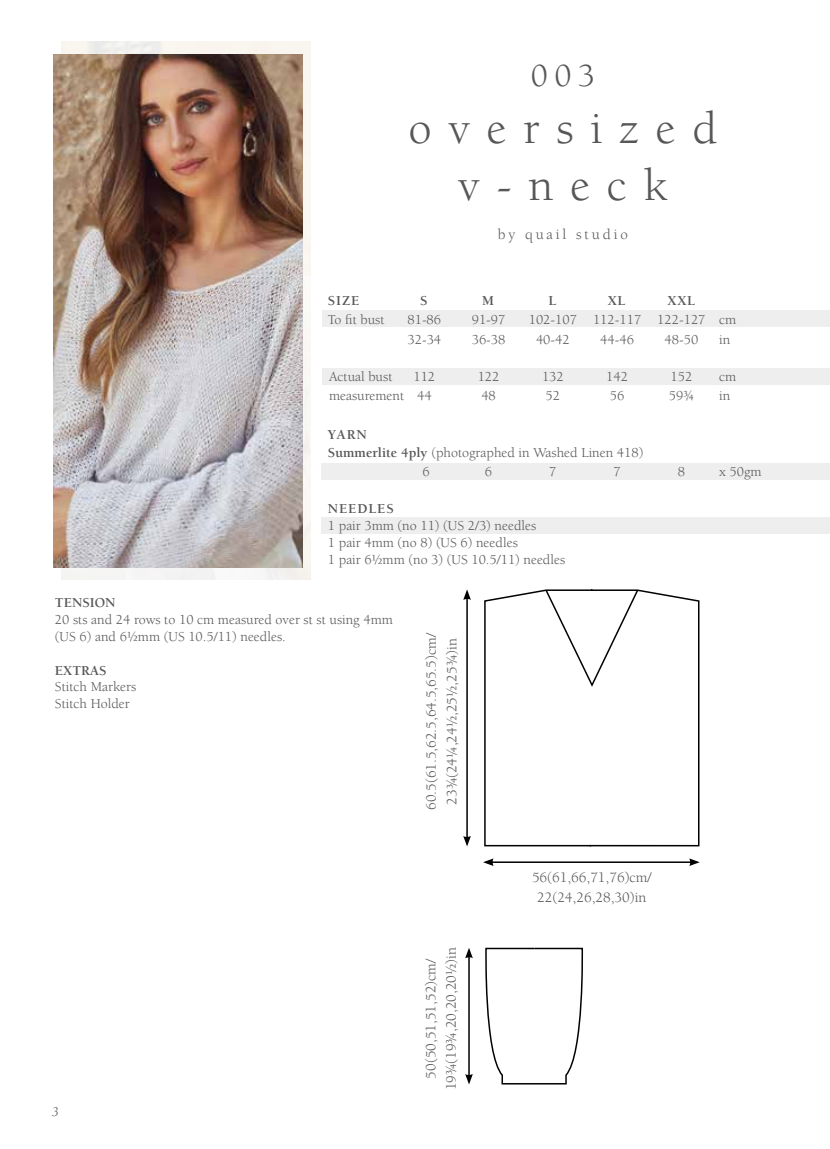
<style>
.page{position:relative;width:830px;height:1149px;background:#fff}
.page>*{position:absolute;margin:0;border:0;box-sizing:border-box;transform-origin:0 0}
.t1{font:46.5px/56.7px "Berkeley Std";letter-spacing:.36em;color:#575756;text-align:center}
.t2{font:33px "Berkeley Std";color:#575756}
.t3{font:15px "Berkeley Std";letter-spacing:.19em;color:#575756}
.t4{font:14.7px/20.5px "Berkeley Std";color:#575756;text-align:center}
.t5{font:13.95px/17.1px "Berkeley Std";color:#575756}
.t6{font:700 13.95px "Berkeley Std";letter-spacing:.06em;color:#575756}
.t7{font:700 13.95px "Berkeley Std";color:#575756}
.t8{font:italic 13.5px "Berkeley Std";color:#575756}
.s1{font-weight:700}
</style>
<div class="page">
<img style="left:61px;top:42px;width:249px;height:537px">
<img style="left:53px;top:54px;width:249px;height:513px">
<div style="left:322px;top:310px;width:507px;height:17px;background:#efeeef"></div>
<div style="left:322px;top:368px;width:507px;height:16px;background:#efeeef"></div>
<div style="left:321px;top:462px;width:508px;height:17px;background:#efeeef"></div>
<div style="left:321px;top:516px;width:508px;height:17px;background:#efeeef"></div>
<hr style="left:466px;top:597px;width:1px;height:241px;background:#000">
<svg style="left:463px;top:589px;width:7px;height:10px"></svg>
<svg style="left:463px;top:835px;width:7px;height:11px"></svg>
<hr style="left:491px;top:861px;width:200px;height:1px;background:#000">
<svg style="left:483px;top:858px;width:10px;height:7px"></svg>
<svg style="left:688px;top:858px;width:11px;height:7px"></svg>
<svg style="left:484px;top:589px;width:216px;height:257px"></svg>
<hr style="left:468px;top:955px;width:1px;height:120px;background:#000">
<svg style="left:465px;top:948px;width:7px;height:9px"></svg>
<svg style="left:465px;top:1073px;width:7px;height:11px"></svg>
<svg style="left:485px;top:947px;width:99px;height:137px"></svg>
<h2 class="t2" style="left:530px;top:58px;width:65px">003</h2>
<h1 class="t1" style="left:408px;top:100px;width:310px">oversized v-neck</h1>
<p class="t3" style="left:497px;top:226px;width:131px">by quail studio</p>
<p class="t6" style="left:328px;top:293px;width:33px">SIZE</p>
<p class="t6" style="left:420px;top:293px;width:9px">S</p>
<p class="t6" style="left:482px;top:293px;width:13px">M</p>
<p class="t6" style="left:548px;top:293px;width:10px">L</p>
<p class="t6" style="left:607px;top:293px;width:19px">XL</p>
<p class="t6" style="left:667px;top:293px;width:29px">XXL</p>
<p class="t5" style="left:328px;top:311px;width:58px">To fit bust</p>
<p class="t5" style="left:407px;top:311px;width:35px">81-86</p>
<p class="t5" style="left:471px;top:311px;width:35px">91-97</p>
<p class="t5" style="left:528px;top:311px;width:209px">102-107 112-117 122-127 cm</p>
<p class="t5" style="left:407px;top:331px;width:35px">32-34</p>
<p class="t5" style="left:471px;top:331px;width:35px">36-38</p>
<p class="t5" style="left:535px;top:331px;width:35px">40-42</p>
<p class="t5" style="left:600px;top:331px;width:35px">44-46</p>
<p class="t5" style="left:664px;top:331px;width:35px">48-50</p>
<p class="t5" style="left:718px;top:331px;width:13px">in</p>
<p class="t5" style="left:413px;top:368px;width:23px">112</p>
<p class="t5" style="left:477px;top:368px;width:23px">122</p>
<p class="t5" style="left:541px;top:368px;width:23px">132</p>
<p class="t5" style="left:606px;top:368px;width:23px">142</p>
<p class="t5" style="left:670px;top:368px;width:23px">152</p>
<p class="t5" style="left:718px;top:368px;width:19px">cm</p>
<p class="t5" style="left:417px;top:387px;width:16px">44</p>
<p class="t5" style="left:481px;top:387px;width:16px">48</p>
<p class="t5" style="left:545px;top:387px;width:16px">52</p>
<p class="t5" style="left:609px;top:387px;width:16px">56</p>
<p class="t5" style="left:668px;top:387px;width:27px">59¾</p>
<p class="t5" style="left:718px;top:387px;width:13px">in</p>
<p class="t5" style="left:328px;top:426px;width:317px"><span class="s1">YARN<br>Summerlite 4ply</span> (photographed in Washed Linen 418)</p>
<p class="t5" style="left:422px;top:463px;width:9px">6</p>
<p class="t5" style="left:484px;top:463px;width:9px">6</p>
<p class="t5" style="left:549px;top:463px;width:9px">7</p>
<p class="t5" style="left:613px;top:463px;width:9px">7</p>
<p class="t5" style="left:677px;top:463px;width:9px">8</p>
<p class="t5" style="left:718px;top:463px;width:44px">x 50gm</p>
<p class="t6" style="left:328px;top:501px;width:67px">NEEDLES</p>
<p class="t5" style="left:328px;top:517px;width:239px">1 pair 3mm (no 11) (US 2/3) needles<br>1 pair 4mm (no 8) (US 6) needles<br>1 pair 6½mm (no 3) (US 10.5/11) needles</p>
<p class="t5" style="left:329px;top:366px;width:77px;line-height:19.5px">Actual bust measurement</p>
<p class="t7" style="left:55px;top:595px;width:62px">TENSION</p>
<p class="t5" style="left:55px;top:611px;width:339px">20 sts and 24 rows to 10 cm measured over st st using 4mm (US 6) and 6½mm (US 10.5/11) needles.</p>
<p class="t6" style="left:55px;top:662px;width:53px">EXTRAS</p>
<p class="t5" style="left:55px;top:678px;width:83px">Stitch Markers<br>Stitch Holder</p>
<p class="t4" style="left:421px;top:809px;width:179px;rotate:-90deg">60.5(61.5,62.5,64.5,65.5)cm/<br>233/4(241/4,241/2,251/2,253/4)in</p>
<p class="t8" style="left:52px;top:1103px;width:8px">3</p>
<p class="t4" style="left:420px;top:1090px;width:145px;rotate:-90deg">50(50,51,51,52)cm/<br>193/4(193/4,20,20,201/2)in</p>
<p class="t4" style="left:531px;top:866px;width:121px">56(61,66,71,76)cm/<br>22(24,26,28,30)in</p>
</div>
